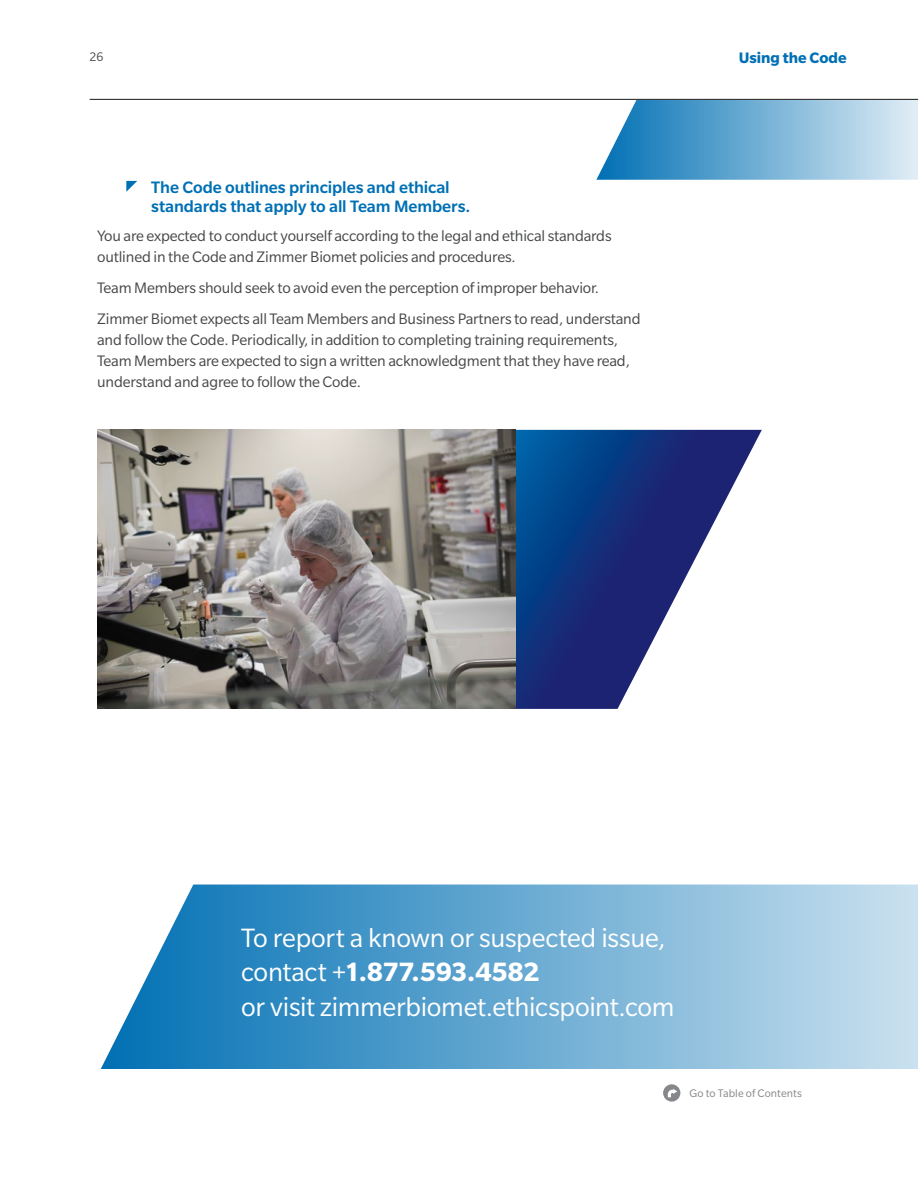
<style>
.page{position:relative;width:918px;height:1188px;background:#fff}
.page>*{position:absolute;margin:0;border:0;box-sizing:border-box;transform-origin:0 0}
.t1{font:28.8px/34.7px "Slate Pro";letter-spacing:-.01em;color:#fff}
.t2{font:500 18px/19.5px "Slate Pro";letter-spacing:-.005em;color:#0070b4}
.t3{font:16.5px/21px "Slate Pro";letter-spacing:-.01em;color:#464749}
.t4{font:700 16.5px "Slate Pro";color:#0070b4}
.t5{font:13.5px "Slate Pro";color:#464749}
.t6{font:12px "Slate Pro";letter-spacing:.005em;color:#85878a}
.s1{font-weight:700}
</style>
<div class="page">
<svg style="left:596px;top:100px;width:322px;height:80px;background:#80b7d9"></svg>
<hr style="left:90px;top:99px;width:828px;height:1px;background:#1a1818">
<div style="left:663px;top:1084px;width:17px;height:18px;background:#85878a;border-radius:50%"></div>
<svg style="left:668px;top:1089px;width:9px;height:8px"></svg>
<svg style="left:284px;top:430px;width:478px;height:279px"></svg>
<img style="left:98px;top:430px;width:417px;height:278px">
<svg style="left:101px;top:885px;width:817px;height:184px;background:#73b0d5"></svg>
<svg style="left:126px;top:181px;width:11px;height:11px"></svg>
<p class="t5" style="left:90px;top:49px;width:15px">26</p>
<p class="t4" style="left:739px;top:48px;width:109px">Using the Code</p>
<p class="t2" style="left:151px;top:177px;width:321px">The Code outlines principles and ethical standards that apply to all Team Members.</p>
<p class="t3" style="left:97px;top:225px;width:516px">You are expected to conduct yourself according to the legal and ethical standards outlined in the Code and Zimmer Biomet policies and procedures.</p>
<p class="t3" style="left:97px;top:272px;width:545px;line-height:30.8px">Team Members should seek to avoid even the perception of improper behavior.<br>Zimmer Biomet expects all Team Members and Business Partners to read, understand</p>
<p class="t3" style="left:97px;top:329px;width:534px">and follow the Code. Periodically, in addition to completing training requirements,<br>Team Members are expected to sign a written acknowledgment that they have read, understand and agree to follow the Code.</p>
<h1 class="t1" style="left:241px;top:920px;width:435px">To report a known or suspected issue, contact +<span class="s1">1.877.593.4582<br></span>or visit zimmerbiomet.ethicspoint.com</h1>
<p class="t6" style="left:690px;top:1087px;width:114px">Go to Table of Contents</p>
</div>
